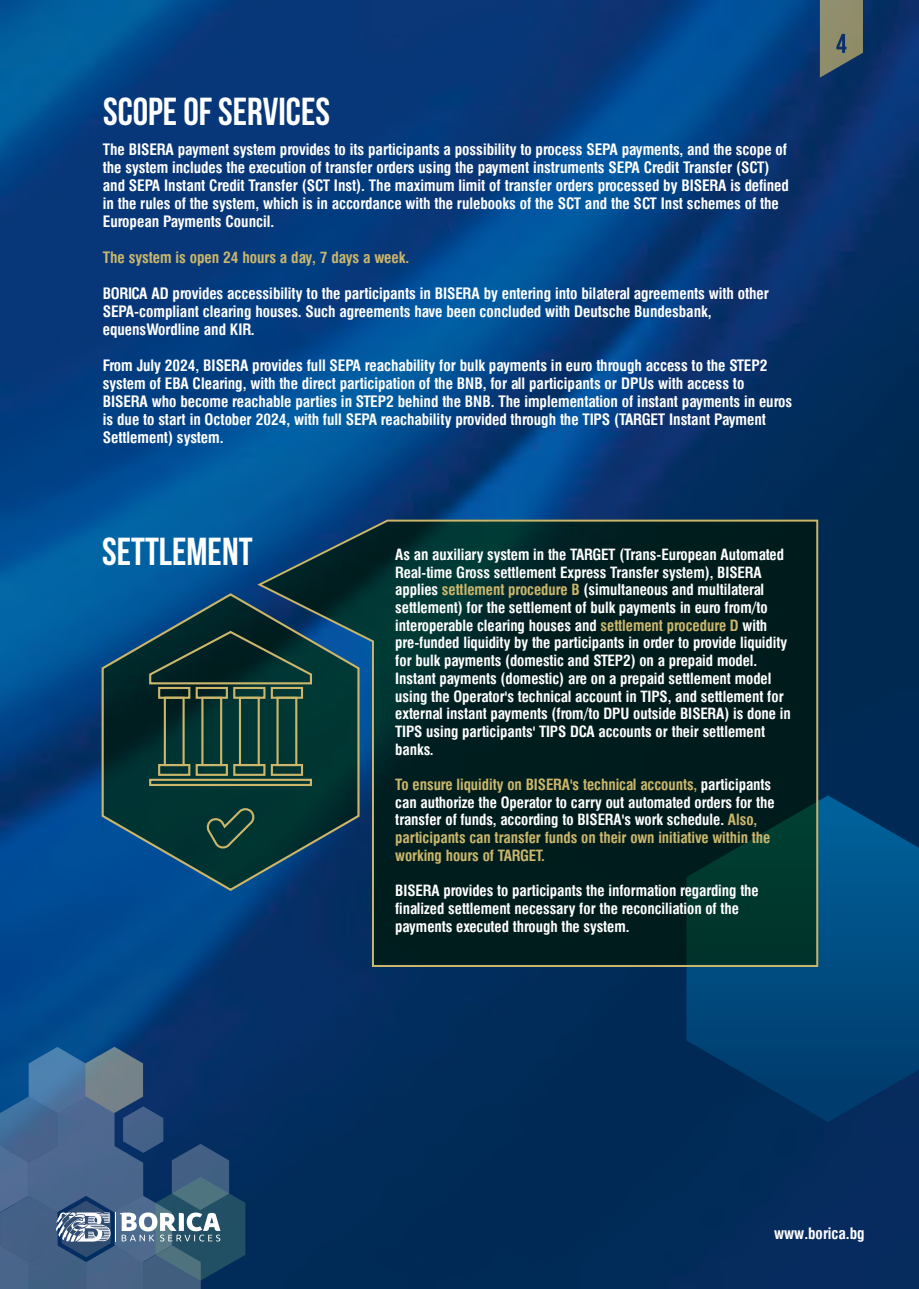
<style>
.page{position:relative;width:919px;height:1289px;background:#fff}
.page>*{position:absolute;margin:0;border:0;box-sizing:border-box;transform-origin:0 0}
.t1{font:700 39px "Bebas Neue";color:#fff}
.t2{font:700 condensed 18px/18px "Helen Pro";color:#fff}
.t3{font:700 condensed 18px "Helen Pro";color:#cbb66b}
.t4{font:700 condensed 17.7px/17.7px "Helen Pro";color:#fff}
.t5{font:700 condensed 17.7px/17.7px "Helen Pro";color:#cbb66b}
.s1{color:#cbb66b}
.s2{color:#fff}
</style>
<div class="page">
<img style="left:0;top:0;width:918px;height:1288px">
<svg style="left:100px;top:591px;width:157px;height:301px"></svg>
<svg style="left:204px;top:805px;width:50px;height:46px"></svg>
<svg style="left:819px;top:0;width:43px;height:78px"></svg>
<svg style="left:0;top:1046px;width:245px;height:242px"></svg>
<svg style="left:686px;top:795px;width:232px;height:327px"></svg>
<svg style="left:257px;top:518px;width:562px;height:449px"></svg>
<h1 class="t1" style="left:103px;top:90px;width:228px">SCOPE OF SERVICES</h1>
<p class="t2" style="left:103px;top:140px;width:687px">The BISERA payment system provides to its participants a possibility to process SEPA payments, and the scope of the system includes the execution of transfer orders using the payment instruments SEPA Credit Transfer (SCT) and SEPA Instant Credit Transfer (SCT Inst). The maximum limit of transfer orders processed by BISERA is defined in the rules of the system, which is in accordance with the rulebooks of the SCT and the SCT Inst schemes of the European Payments Council.</p>
<p class="t3" style="left:103px;top:245px;width:308px">The system is open 24 hours a day, 7 days a week.</p>
<p class="t2" style="left:103px;top:284px;width:667px">BORICA AD provides accessibility to the participants in BISERA by entering into bilateral agreements with other<br>SEPA-compliant clearing houses. Such agreements have been concluded with Deutsche Bundesbank, equensWordline and KIR.</p>
<p class="t2" style="left:103px;top:356px;width:691px">From July 2024, BISERA provides full SEPA reachability for bulk payments in euro through access to the STEP2 system of EBA Clearing, with the direct participation of the BNB, for all participants or DPUs with access to BISERA who become reachable parties in STEP2 behind the BNB. The implementation of instant payments in euros is due to start in October 2024, with full SEPA reachability provided through the TIPS (TARGET Instant Payment Settlement) system.</p>
<h1 class="t1" style="left:102px;top:529px;width:152px">SETTLEMENT</h1>
<p class="t4" style="left:395px;top:544px;width:397px">As an auxiliary system in the TARGET (Trans-European Automated Real-time Gross settlement Express Transfer system), BISERA applies <span class="s1">settlement procedure B</span> (simultaneous and multilateral settlement) for the settlement of bulk payments in euro from/to interoperable clearing houses and <span class="s1">settlement procedure D</span> with pre-funded liquidity by the participants in order to provide liquidity for bulk payments (domestic and STEP2) on a prepaid model.<br>Instant payments (domestic) are on a prepaid settlement model using the Operator's technical account in TIPS, and settlement for external instant payments (from/to DPU outside BISERA) is done in TIPS using participants' TIPS DCA accounts or their settlement banks.</p>
<p class="t5" style="left:395px;top:775px;width:381px">To ensure liquidity on BISERA's technical accounts, <span class="s2">participants can authorize the Operator to carry out automated orders for the transfer of funds, according to BISERA's work schedule.</span> Also, participants can transfer funds on their own initiative within the working hours of TARGET.</p>
<p class="t4" style="left:395px;top:881px;width:365px">BISERA provides to participants the information regarding the finalized settlement necessary for the reconciliation of the payments executed through the system.</p>
<p class="t2" style="left:774px;top:1223px;width:92px">www.borica.bg</p>
</div>
